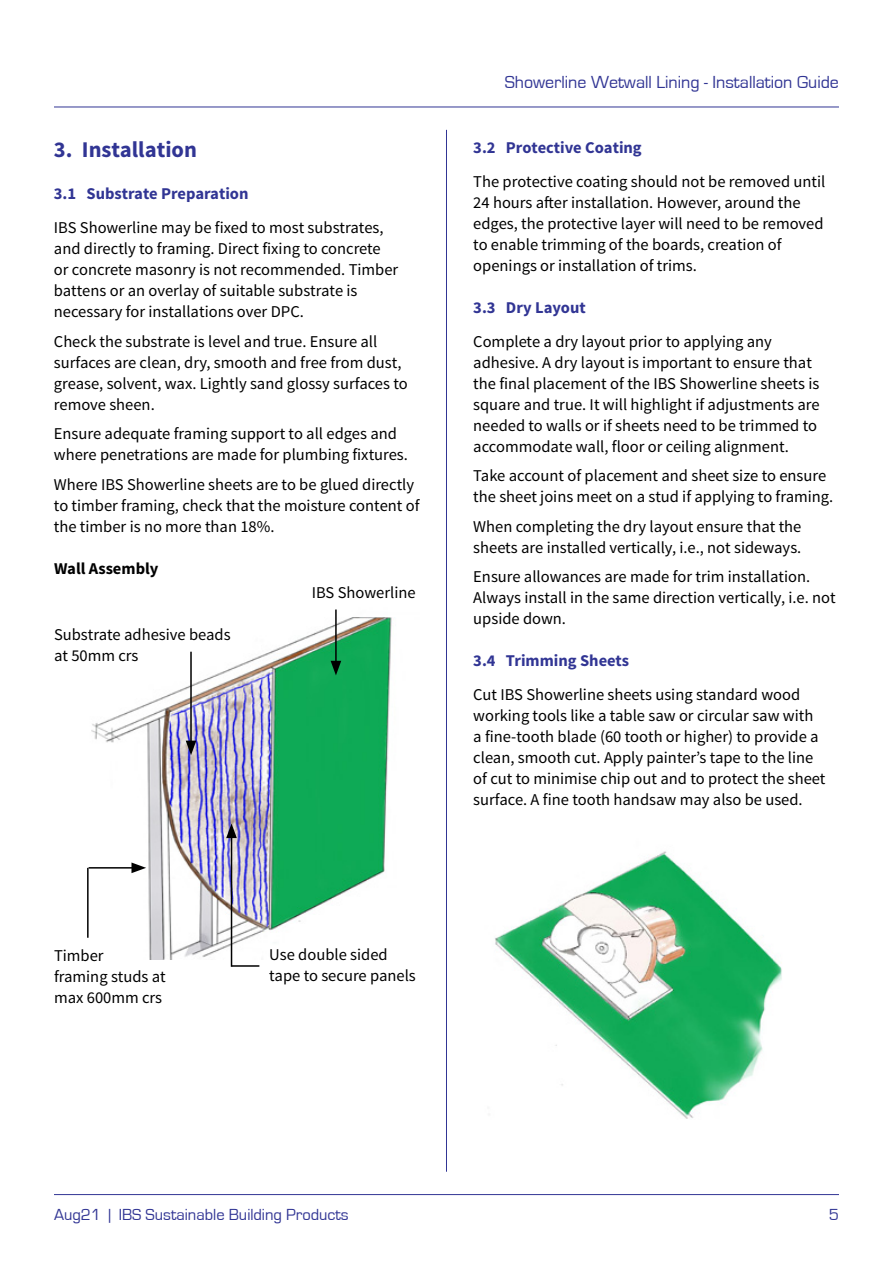
<style>
.page{position:relative;width:893px;height:1263px;background:#fff}
.page>*{position:absolute;margin:0;border:0;box-sizing:border-box;transform-origin:0 0}
.t1{font:700 22.5px "Source Sans Pro";color:#313594}
.t2{font:18px "Eurostile";color:#313594}
.t3{font:16.5px/21px "Source Sans Pro";color:#000}
.t4{font:700 16.5px "Source Sans Pro";color:#313594}
.t5{font:16.5px "Eurostile";color:#313594}
.t6{font:700 16.5px "Source Sans Pro";color:#000}
</style>
<div class="page">
<hr style="left:54px;top:107px;width:785px;height:1px;background:#313594">
<hr style="left:446px;top:130px;width:1px;height:1042px;background:#313594">
<hr style="left:54px;top:1194px;width:785px;height:1px;background:#313594">
<img style="left:87px;top:617px;width:305px;height:342px">
<hr style="left:335px;top:609px;width:2px;height:54px;background:#000">
<svg style="left:331px;top:661px;width:10px;height:14px"></svg>
<hr style="left:190px;top:652px;width:2px;height:91px;background:#000">
<svg style="left:186px;top:741px;width:10px;height:14px"></svg>
<hr style="left:231px;top:836px;width:1px;height:131px;background:#000">
<svg style="left:226px;top:823px;width:11px;height:15px"></svg>
<hr style="left:89px;top:867px;width:45px;height:1px;background:#000">
<svg style="left:131px;top:862px;width:15px;height:11px"></svg>
<hr style="left:87px;top:868px;width:2px;height:70px;background:#000">
<hr style="left:232px;top:965px;width:27px;height:2px;background:#000">
<img style="left:495px;top:851px;width:287px;height:268px">
<h1 class="t1" style="left:54px;top:135px;width:145px">3. Installation</h1>
<p class="t4" style="left:54px;top:183px;width:196px">3.1 Substrate Preparation</p>
<p class="t3" style="left:54px;top:218px;width:346px">IBS Showerline may be fixed to most substrates, and directly to framing. Direct fixing to concrete or concrete masonry is not recommended. Timber battens or an overlay of suitable substrate is necessary for installations over DPC.</p>
<p class="t3" style="left:54px;top:331px;width:355px">Check the substrate is level and true. Ensure all surfaces are clean, dry, smooth and free from dust, grease, solvent, wax. Lightly sand glossy surfaces to remove sheen.</p>
<p class="t3" style="left:54px;top:424px;width:355px">Ensure adequate framing support to all edges and where penetrations are made for plumbing fixtures.</p>
<p class="t3" style="left:54px;top:474px;width:367px">Where IBS Showerline sheets are to be glued directly to timber framing, check that the moisture content of the timber is no more than 18%.</p>
<p class="t6" style="left:54px;top:558px;width:106px">Wall Assembly</p>
<p class="t3" style="left:54px;top:625px;width:178px">Substrate adhesive beads at 50mm crs</p>
<p class="t3" style="left:312px;top:582px;width:105px">IBS Showerline</p>
<p class="t2" style="left:505px;top:72px;width:336px">Showerline Wetwall Lining - Installation Guide</p>
<p class="t4" style="left:473px;top:137px;width:170px">3.2 Protective Coating</p>
<p class="t3" style="left:473px;top:171px;width:354px">The protective coating should not be removed until 24 hours after installation. However, around the edges, the protective layer will need to be removed to enable trimming of the boards, creation of openings or installation of trims.</p>
<p class="t4" style="left:473px;top:297px;width:114px">3.3 Dry Layout</p>
<p class="t3" style="left:473px;top:331px;width:348px">Complete a dry layout prior to applying any adhesive. A dry layout is important to ensure that the final placement of the IBS Showerline sheets is square and true. It will highlight if adjustments are needed to walls or if sheets need to be trimmed to accommodate wall, floor or ceiling alignment.</p>
<p class="t3" style="left:473px;top:465px;width:362px">Take account of placement and sheet size to ensure the sheet joins meet on a stud if applying to framing.</p>
<p class="t3" style="left:473px;top:516px;width:330px">When completing the dry layout ensure that the sheets are installed vertically, i.e., not sideways.</p>
<p class="t3" style="left:473px;top:566px;width:364px">Ensure allowances are made for trim installation.<br>Always install in the same direction vertically, i.e. not upside down.</p>
<p class="t4" style="left:473px;top:650px;width:157px">3.4 Trimming Sheets</p>
<p class="t3" style="left:473px;top:684px;width:354px">Cut IBS Showerline sheets using standard wood working tools like a table saw or circular saw with a fine-tooth blade (60 tooth or higher) to provide a clean, smooth cut. Apply painter’s tape to the line of cut to minimise chip out and to protect the sheet surface. A fine tooth handsaw may also be used.</p>
<p class="t3" style="left:54px;top:946px;width:113px">Timber<br>framing studs at max 600mm crs</p>
<p class="t3" style="left:269px;top:945px;width:148px">Use double sided tape to secure panels</p>
<p class="t5" style="left:54px;top:1206px;width:296px">Aug21 | IBS Sustainable Building Products</p>
<p class="t5" style="left:829px;top:1206px;width:12px">5</p>
</div>
